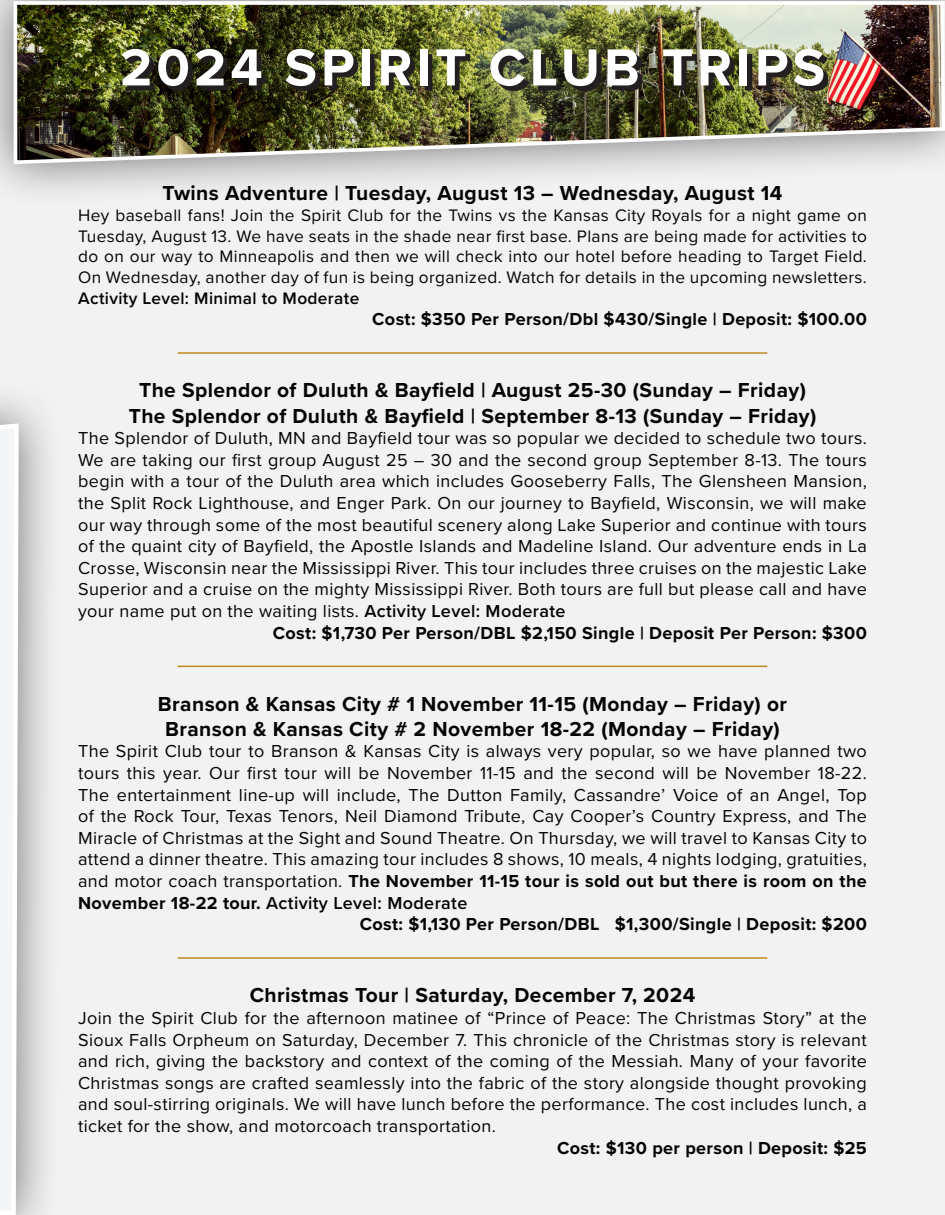
<style>
.page{position:relative;width:945px;height:1215px;background:#f2f2f2}
.page>*{position:absolute;margin:0;border:0;box-sizing:border-box;transform-origin:0 0}
.t1{font:700 54px "Proxima Nova";letter-spacing:.075em;color:#fff}
.t2{font:700 21px "Proxima Nova";letter-spacing:.02em;color:#040503}
.t3{font:18px/21.6px "Proxima Nova";letter-spacing:.02em;color:#040503;text-align:justify}
.t4{font:700 18px "Proxima Nova";letter-spacing:.02em;color:#040503}
.t5{font:17.25px/20.7px "Proxima Nova";letter-spacing:.02em;color:#040503;text-align:justify}
.s1{font-weight:600}
.s2{font-weight:700}
</style>
<div class="page">
<div style="left:0;top:380px;width:64px;height:835px;background:#231f20;opacity:.63"></div>
<svg style="left:0;top:421px;width:21px;height:794px"></svg>
<div style="left:0;top:0;width:945px;height:208px;background:#231f20;opacity:.63"></div>
<img style="left:12px;top:0;width:933px;height:166px">
<img style="left:126px;top:54px;width:702px;height:37px">
<hr style="left:178px;top:666px;width:589px;height:1px;background:#be8a20">
<hr style="left:178px;top:352px;width:589px;height:2px;background:#be8a20">
<hr style="left:178px;top:957px;width:589px;height:2px;background:#be8a20">
<p class="t1" style="left:120px;top:27px;width:707px">2024 SPIRIT CLUB TRIPS</p>
<p class="t2" style="left:163px;top:178px;width:621px">Twins Adventure | Tuesday, August 13 – Wednesday, August 14</p>
<p class="t5" style="left:78px;top:204px;width:790px">Hey baseball fans! Join the Spirit Club for the Twins vs the Kansas City Royals for a night game on Tuesday, August 13. We have seats in the shade near first base. Plans are being made for activities to do on our way to Minneapolis and then we will check into our hotel before heading to Target Field.<br>On Wednesday, another day of fun is being organized. Watch for details in the upcoming newsletters.<br><span class="s1">Activity Level: Minimal to Moderate</span></p>
<p class="t4" style="left:372px;top:306px;width:496px">Cost: $350 Per Person/Dbl $430/Single | Deposit: $100.00</p>
<p class="t2" style="left:139px;top:375px;width:668px">The Splendor of Duluth &amp; Bayfield | August 25-30 (Sunday – Friday)</p>
<p class="t2" style="left:129px;top:400px;width:689px">The Splendor of Duluth &amp; Bayfield | September 8-13 (Sunday – Friday)</p>
<p class="t3" style="left:78px;top:427px;width:790px">The Splendor of Duluth, MN and Bayfield tour was so popular we decided to schedule two tours.<br>We are taking our first group August 25 – 30 and the second group September 8-13. The tours begin with a tour of the Duluth area which includes Gooseberry Falls, The Glensheen Mansion, the Split Rock Lighthouse, and Enger Park. On our journey to Bayfield, Wisconsin, we will make our way through some of the most beautiful scenery along Lake Superior and continue with tours of the quaint city of Bayfield, the Apostle Islands and Madeline Island. Our adventure ends in La Crosse, Wisconsin near the Mississippi River. This tour includes three cruises on the majestic Lake Superior and a cruise on the mighty Mississippi River. Both tours are full but please call and have your name put on the waiting lists. <span class="s1">Activity Level: Moderate</span></p>
<p class="t4" style="left:273px;top:619px;width:595px">Cost: $1,730 Per Person/DBL $2,150 Single | Deposit Per Person: $300</p>
<p class="t2" style="left:158px;top:688px;width:631px">Branson &amp; Kansas City # 1 November 11-15 (Monday – Friday) or</p>
<p class="t2" style="left:165px;top:713px;width:616px">Branson &amp; Kansas City # 2 November 18-22 (Monday – Friday)</p>
<p class="t3" style="left:78px;top:740px;width:790px">The Spirit Club tour to Branson &amp; Kansas City is always very popular, so we have planned two tours this year. Our first tour will be November 11-15 and the second will be November 18-22.<br>The entertainment line-up will include, The Dutton Family, Cassandre’ Voice of an Angel, Top of the Rock Tour, Texas Tenors, Neil Diamond Tribute, Cay Cooper’s Country Express, and The Miracle of Christmas at the Sight and Sound Theatre. On Thursday, we will travel to Kansas City to attend a dinner theatre. This amazing tour includes 8 shows, 10 meals, 4 nights lodging, gratuities, and motor coach transportation. <span class="s2">The November 11-15 tour is sold out but there is room on the November 18-22 tour.</span> <span class="s1">Activity Level: Moderate</span></p>
<p class="t4" style="left:360px;top:911px;width:509px">Cost: $1,130 Per Person/DBL $1,300/Single | Deposit: $200</p>
<p class="t2" style="left:250px;top:980px;width:447px">Christmas Tour | Saturday, December 7, 2024</p>
<p class="t3" style="left:78px;top:1006px;width:790px">Join the Spirit Club for the afternoon matinee of “Prince of Peace: The Christmas Story” at the Sioux Falls Orpheum on Saturday, December 7. This chronicle of the Christmas story is relevant and rich, giving the backstory and context of the coming of the Messiah. Many of your favorite Christmas songs are crafted seamlessly into the fabric of the story alongside thought provoking and soul-stirring originals. We will have lunch before the performance. The cost includes lunch, a ticket for the show, and motorcoach transportation.</p>
<p class="t4" style="left:557px;top:1134px;width:311px">Cost: $130 per person | Deposit: $25</p>
</div>
